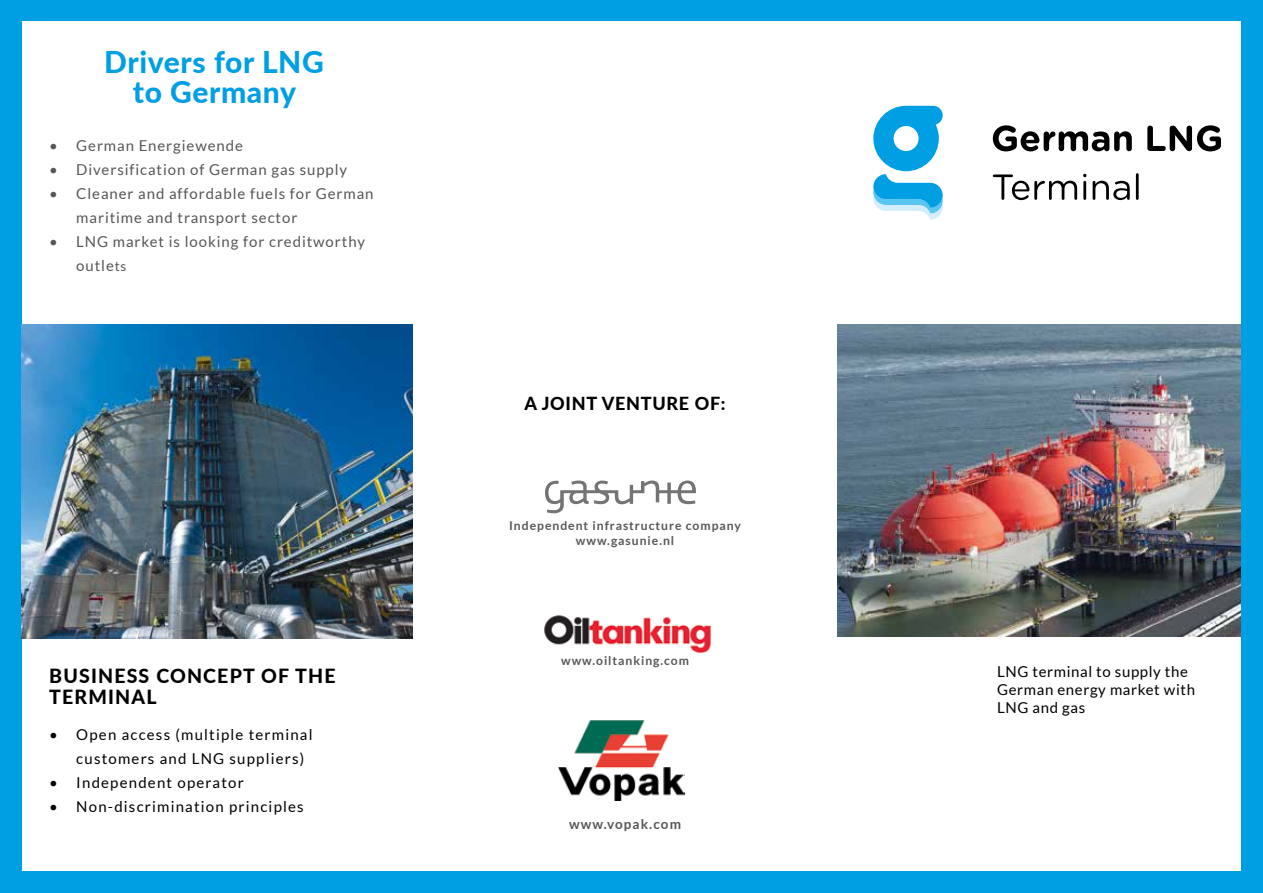
<style>
.page{position:relative;width:1263px;height:893px;background:#009fe3}
.page>*{position:absolute;margin:0;border:0;box-sizing:border-box;transform-origin:0 0}
.t1{font:800 30px/30px "Lato";letter-spacing:.02em;color:#009fe3;text-align:center}
.t2{font:800 19.5px/21px "Lato";letter-spacing:.06em;color:#000}
.t3{font:800 18px "Lato";letter-spacing:.04em;color:#000}
.t4{font:15px/24px "Lato";letter-spacing:.06em;color:#575756}
.t5{font:15px/24px "Lato";letter-spacing:.08em;color:#000}
.t6{font:15px/18px "Lato";letter-spacing:.04em;color:#000}
.t7{font:700 13.5px "Lato";letter-spacing:.08em;color:#575756}
.t8{font:700 12.15px "Lato";letter-spacing:.08em;color:#575756}
.s1{font-size:13.5px}
</style>
<div class="page">
<div style="left:22px;top:22px;width:1219px;height:849px;background:#fff"></div>
<img style="left:559px;top:721px;width:126px;height:79px">
<img style="left:544px;top:615px;width:167px;height:38px">
<svg style="left:545px;top:480px;width:151px;height:33px"></svg>
<img style="left:22px;top:324px;width:391px;height:315px">
<img style="left:838px;top:324px;width:403px;height:312px">
<svg style="left:993px;top:173px;width:146px;height:27px"></svg>
<svg style="left:993px;top:125px;width:228px;height:26px"></svg>
<svg style="left:873px;top:106px;width:70px;height:114px"></svg>
<h1 class="t1" style="left:104px;top:46px;width:221px">Drivers for LNG to Germany</h1>
<p class="t4" style="left:49px;top:134px;width:195px">• German Energiewende</p>
<p class="t4" style="left:49px;top:158px;width:299px">• Diversification of German gas supply</p>
<p class="t4" style="left:76px;top:182px;width:299px;text-indent:-27px">• Cleaner and affordable fuels for German maritime and transport sector</p>
<p class="t4" style="left:76px;top:230px;width:290px;text-indent:-27px">• LNG market is looking for creditworthy outle<span class="s1">ts</span></p>
<h2 class="t2" style="left:49px;top:664px;width:288px">BUSINESS CONCEPT OF THE<br>TERMINAL</h2>
<p class="t5" style="left:76px;top:722px;width:238px;text-indent:-27px">• Open access (multiple terminal customers and LNG suppliers)</p>
<p class="t5" style="left:49px;top:770px;width:196px">• Independent operator</p>
<p class="t5" style="left:49px;top:794px;width:256px">• Non-discrimination principles</p>
<p class="t3" style="left:524px;top:390px;width:203px">A JOINT VENTURE OF:</p>
<p class="t8" style="left:509px;top:519px;width:233px">Independent infrastructure company</p>
<p class="t8" style="left:576px;top:533px;width:100px">www.gasunie.nl</p>
<p class="t8" style="left:561px;top:653px;width:129px">www.oiltanking.com</p>
<p class="t7" style="left:569px;top:816px;width:113px">www.vopak.com</p>
<p class="t6" style="left:997px;top:662px;width:199px">LNG terminal to supply the<br>German energy market with<br>LNG and gas</p>
</div>
